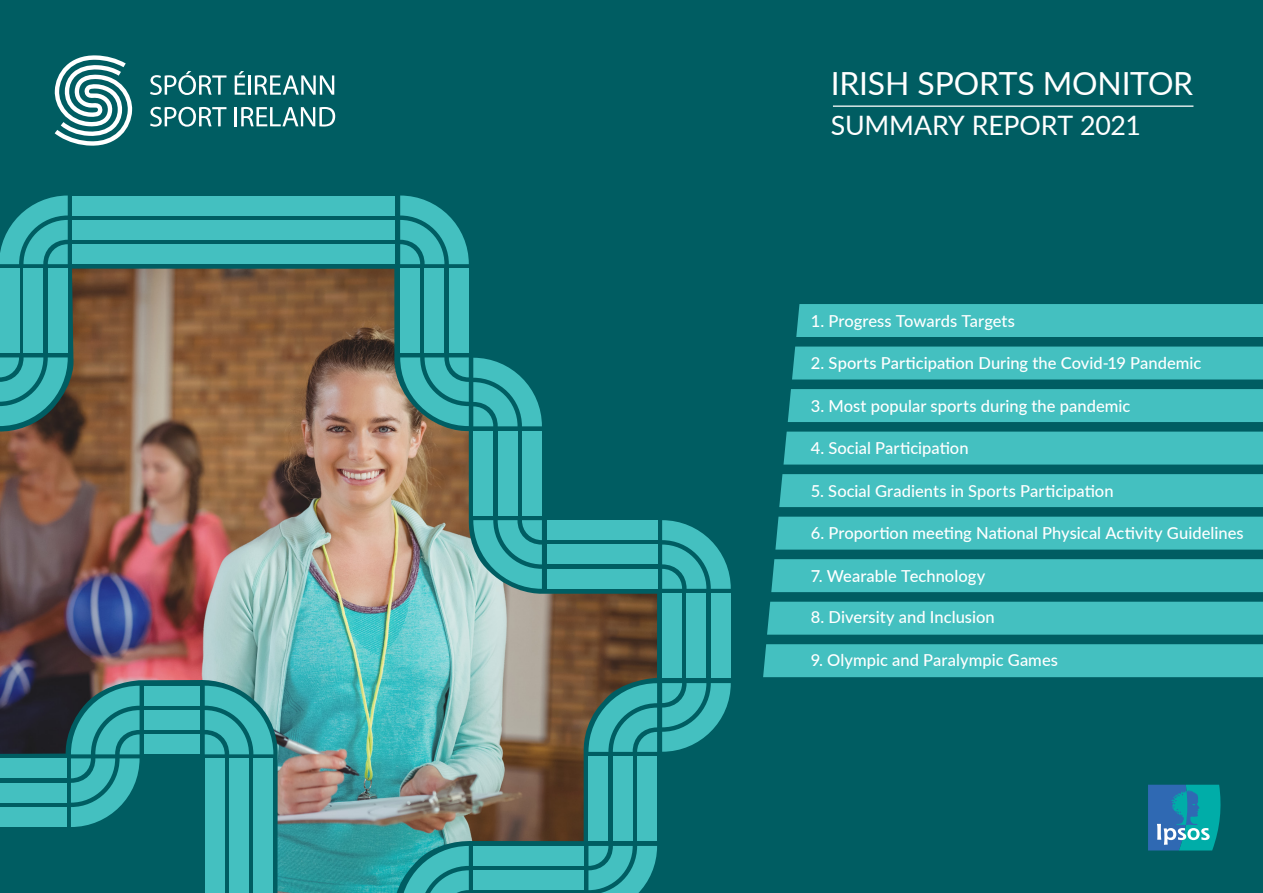
<style>
.page{position:relative;width:1263px;height:893px;background:#005d62}
.page>*{position:absolute;margin:0;border:0;box-sizing:border-box;transform-origin:0 0}
.t1{font:31.8px "Lato";letter-spacing:-.005em;color:#fff}
.t2{font:26.85px "Lato";letter-spacing:-.005em;color:#fff}
.t3{font:500 16.5px "Lato";letter-spacing:.005em;color:#fff}
</style>
<div class="page">
<svg style="left:54px;top:55px;width:79px;height:91px"></svg>
<svg style="left:150px;top:71px;width:76px;height:24px"></svg>
<svg style="left:235px;top:71px;width:10px;height:24px"></svg>
<hr style="left:248px;top:75px;width:3px;height:20px;background:#fff">
<svg style="left:255px;top:75px;width:79px;height:20px"></svg>
<svg style="left:150px;top:107px;width:76px;height:20px"></svg>
<svg style="left:235px;top:107px;width:100px;height:20px"></svg>
<hr style="left:833px;top:106px;width:360px;height:1px;background:#fff">
<svg style="left:1148px;top:785px;width:72px;height:65px"></svg>
<div style="left:711px;top:593px;width:20px;height:85px;background:#44c0c0"></div>
<img style="left:0;top:269px;width:657px;height:624px">
<svg style="left:0;top:196px;width:68px;height:68px"></svg>
<div style="left:72px;top:196px;width:322px;height:19px;background:#44c0c0"></div>
<div style="left:72px;top:220px;width:322px;height:20px;background:#44c0c0"></div>
<div style="left:72px;top:244px;width:322px;height:20px;background:#44c0c0"></div>
<svg style="left:400px;top:196px;width:69px;height:68px"></svg>
<div style="left:0;top:268px;width:19px;height:85px;background:#44c0c0"></div>
<div style="left:24px;top:268px;width:19px;height:85px;background:#44c0c0"></div>
<div style="left:48px;top:268px;width:20px;height:85px;background:#44c0c0"></div>
<div style="left:400px;top:268px;width:20px;height:85px;background:#44c0c0"></div>
<div style="left:425px;top:268px;width:19px;height:85px;background:#44c0c0"></div>
<div style="left:449px;top:268px;width:20px;height:85px;background:#44c0c0"></div>
<svg style="left:0;top:357px;width:68px;height:69px"></svg>
<svg style="left:400px;top:357px;width:142px;height:69px"></svg>
<div style="left:473px;top:431px;width:20px;height:85px;background:#44c0c0"></div>
<div style="left:498px;top:431px;width:19px;height:85px;background:#44c0c0"></div>
<div style="left:522px;top:431px;width:20px;height:85px;background:#44c0c0"></div>
<svg style="left:473px;top:520px;width:69px;height:69px"></svg>
<div style="left:547px;top:520px;width:110px;height:20px;background:#44c0c0"></div>
<div style="left:547px;top:545px;width:110px;height:19px;background:#44c0c0"></div>
<div style="left:547px;top:569px;width:110px;height:20px;background:#44c0c0"></div>
<svg style="left:662px;top:520px;width:69px;height:69px"></svg>
<div style="left:662px;top:593px;width:20px;height:85px;background:#44c0c0"></div>
<div style="left:686px;top:593px;width:20px;height:85px;background:#44c0c0"></div>
<svg style="left:588px;top:683px;width:143px;height:69px"></svg>
<div style="left:588px;top:756px;width:20px;height:85px;background:#44c0c0"></div>
<div style="left:613px;top:756px;width:20px;height:85px;background:#44c0c0"></div>
<div style="left:637px;top:756px;width:20px;height:85px;background:#44c0c0"></div>
<svg style="left:588px;top:846px;width:69px;height:47px"></svg>
<div style="left:473px;top:846px;width:110px;height:20px;background:#44c0c0"></div>
<div style="left:473px;top:870px;width:110px;height:20px;background:#44c0c0"></div>
<svg style="left:400px;top:846px;width:69px;height:47px"></svg>
<div style="left:205px;top:759px;width:20px;height:134px;background:#44c0c0"></div>
<div style="left:229px;top:759px;width:20px;height:134px;background:#44c0c0"></div>
<div style="left:253px;top:759px;width:20px;height:134px;background:#44c0c0"></div>
<div style="left:0;top:758px;width:66px;height:20px;background:#44c0c0"></div>
<div style="left:0;top:783px;width:66px;height:20px;background:#44c0c0"></div>
<div style="left:0;top:807px;width:66px;height:20px;background:#44c0c0"></div>
<svg style="left:71px;top:686px;width:69px;height:141px"></svg>
<div style="left:145px;top:686px;width:55px;height:20px;background:#44c0c0"></div>
<div style="left:145px;top:710px;width:55px;height:20px;background:#44c0c0"></div>
<div style="left:145px;top:734px;width:55px;height:20px;background:#44c0c0"></div>
<svg style="left:205px;top:686px;width:68px;height:68px"></svg>
<div style="left:792px;top:347px;width:471px;height:32px;background:#44c0c0"></div>
<div style="left:788px;top:389px;width:475px;height:33px;background:#44c0c0"></div>
<div style="left:783px;top:432px;width:480px;height:33px;background:#44c0c0"></div>
<div style="left:779px;top:474px;width:484px;height:33px;background:#44c0c0"></div>
<div style="left:775px;top:517px;width:488px;height:33px;background:#44c0c0"></div>
<div style="left:771px;top:559px;width:492px;height:33px;background:#44c0c0"></div>
<div style="left:767px;top:602px;width:496px;height:33px;background:#44c0c0"></div>
<div style="left:763px;top:644px;width:500px;height:33px;background:#44c0c0"></div>
<div style="left:796px;top:304px;width:467px;height:33px;background:#44c0c0"></div>
<p class="t1" style="left:831px;top:61px;width:364px">IRISH SPORTS MONITOR</p>
<p class="t2" style="left:831px;top:106px;width:312px">SUMMARY REPORT 2021</p>
<p class="t3" style="left:811px;top:309px;width:206px">1. Progress Towards Targets</p>
<p class="t3" style="left:811px;top:351px;width:392px">2. Sports Participation During the Covid-19 Pandemic</p>
<p class="t3" style="left:811px;top:394px;width:321px">3. Most popular sports during the pandemic</p>
<p class="t3" style="left:811px;top:436px;width:159px">4. Social Participation</p>
<p class="t3" style="left:811px;top:479px;width:304px">5. Social Gradients in Sports Participation</p>
<p class="t3" style="left:811px;top:521px;width:434px">6. Proportion meeting National Physical Activity Guidelines</p>
<p class="t3" style="left:811px;top:564px;width:176px">7. Wearable Technology</p>
<p class="t3" style="left:811px;top:605px;width:185px">8. Diversity and Inclusion</p>
<p class="t3" style="left:811px;top:648px;width:249px">9. Olympic and Paralympic Games</p>
</div>
